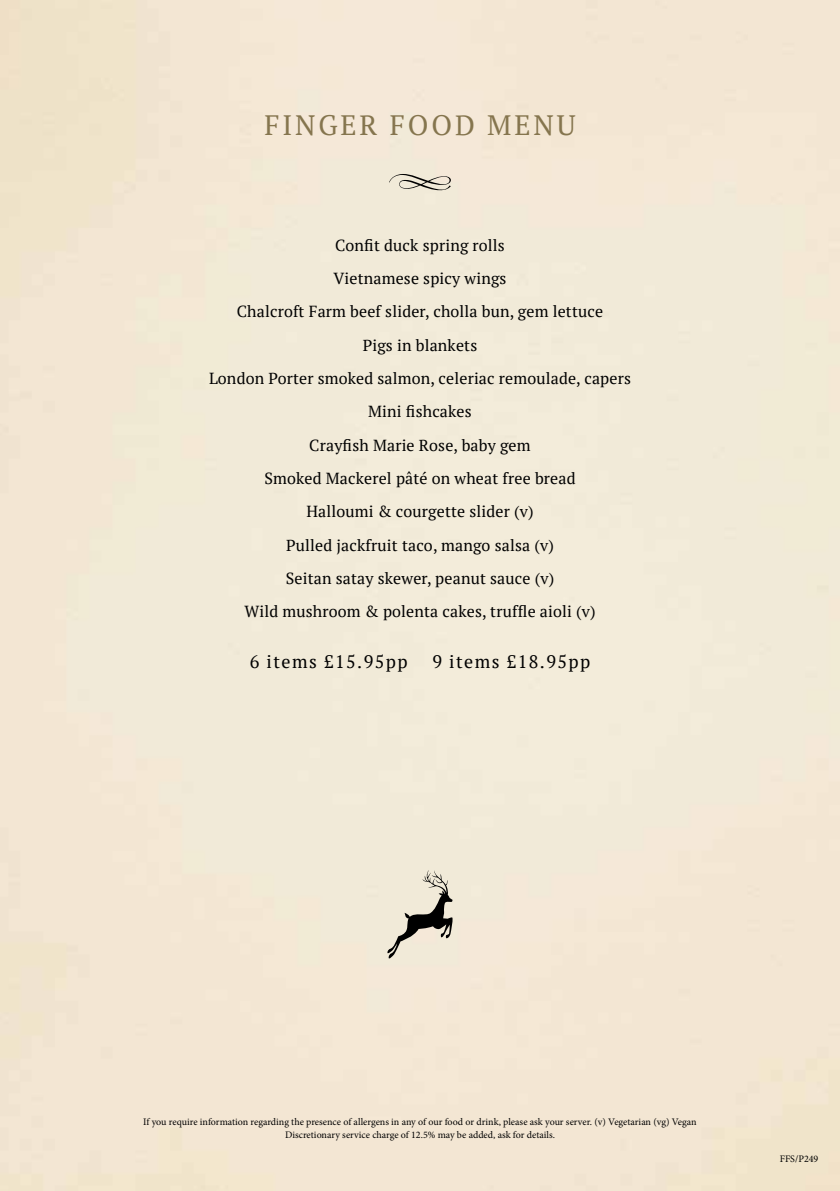
<style>
.page{position:relative;width:840px;height:1191px;background:#fff}
.page>*{position:absolute;margin:0;border:0;box-sizing:border-box;transform-origin:0 0}
.t1{font:28px "PT Serif";letter-spacing:.1em;color:#85754e}
.t2{font:18px "PT Serif";letter-spacing:.08em;color:#000}
.t3{font:16px/33.4px "PT Serif";letter-spacing:.01em;color:#000;text-align:center}
.t4{font:10px/13px "Minion Pro";color:#000;text-align:center}
</style>
<div class="page">
<svg style="left:389px;top:174px;width:63px;height:18px"></svg>
<svg style="left:386px;top:869px;width:67px;height:89px;background:#c3bdaf"></svg>
<h1 class="t1" style="left:264px;top:107px;width:312px">FINGER FOOD MENU</h1>
<p class="t3" style="left:209px;top:228px;width:423px">Confit duck spring rolls<br>Vietnamese spicy wings<br>Chalcroft Farm beef slider, cholla bun, gem lettuce<br>Pigs in blankets<br>London Porter smoked salmon, celeriac remoulade, capers Mini fishcakes<br>Crayfish Marie Rose, baby gem<br>Smoked Mackerel pâté on wheat free bread<br>Halloumi &amp; courgette slider (v)<br>Pulled jackfruit taco, mango salsa (v)<br>Seitan satay skewer, peanut sauce (v)<br>Wild mushroom &amp; polenta cakes, truffle aioli (v)</p>
<p class="t2" style="left:249px;top:649px;width:159px">6 items £15.95pp</p>
<p class="t2" style="left:432px;top:649px;width:159px">9 items £18.95pp</p>
<p class="t4" style="left:143px;top:1114px;width:554px">If you require information regarding the presence of allergens in any of our food or drink, please ask your server. (v) Vegetarian (vg) Vegan<br>Discretionary service charge of 12.5% may be added, ask for details.</p>
<p class="t4" style="left:779px;top:1152px;width:40px">FFS/P249</p>
</div>
